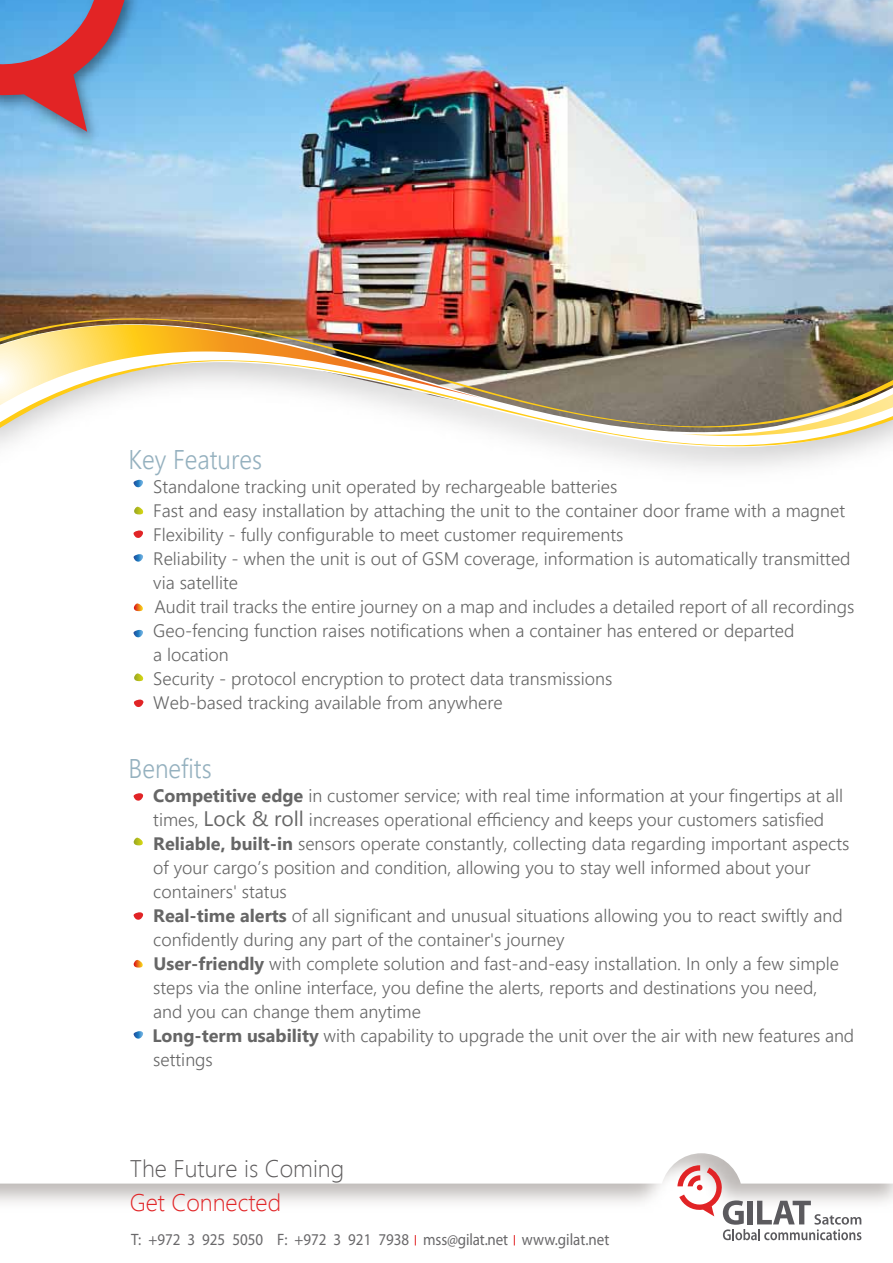
<style>
.page{position:relative;width:893px;height:1263px;background:#fff}
.page>*{position:absolute;margin:0;border:0;box-sizing:border-box;transform-origin:0 0}
.t1{font:300 27px "Segoe UI";color:#95b1bf;scale:.91 1}
.t2{font:300 24px "Segoe UI";color:#5d5b5c}
.t3{font:300 24px "Segoe UI";color:#e12426}
.t4{font:300 18px/24px "Segoe UI";color:#666}
.t5{font:16.5px "Myriad Pro";color:#69686a;scale:.91 1}
.s1{font-weight:700}
.s2{font-weight:400;font-size:21px}
</style>
<div class="page">
<img style="left:0;top:0;width:893px;height:271px">
<img style="left:0;top:271px;width:893px;height:236px">
<img style="left:0;top:292px;width:893px;height:187px">
<svg style="left:0;top:430px;width:893px;height:16px"></svg>
<img style="left:0;top:317px;width:893px;height:113px">
<svg style="left:681px;top:394px;width:212px;height:42px"></svg>
<img style="left:0;top:325px;width:480px;height:80px">
<svg style="left:134px;top:630px;width:9px;height:8px"></svg>
<svg style="left:134px;top:554px;width:9px;height:8px"></svg>
<svg style="left:134px;top:603px;width:9px;height:8px"></svg>
<svg style="left:134px;top:530px;width:9px;height:8px"></svg>
<svg style="left:134px;top:480px;width:9px;height:8px"></svg>
<svg style="left:134px;top:507px;width:9px;height:7px"></svg>
<svg style="left:134px;top:793px;width:9px;height:8px"></svg>
<svg style="left:134px;top:673px;width:9px;height:8px"></svg>
<svg style="left:134px;top:1031px;width:9px;height:8px"></svg>
<svg style="left:134px;top:960px;width:9px;height:7px"></svg>
<svg style="left:134px;top:912px;width:9px;height:8px"></svg>
<svg style="left:134px;top:838px;width:9px;height:7px"></svg>
<svg style="left:134px;top:699px;width:9px;height:8px"></svg>
<svg style="left:0;top:1153px;width:893px;height:92px"></svg>
<img style="left:0;top:0;width:153px;height:165px">
<svg style="left:0;top:0;width:128px;height:132px;background:#907b9c"></svg>
<h1 class="t1" style="left:129px;top:439px;width:148px">Key Features</h1>
<p class="t4" style="left:153px;top:474px;width:702px">Standalone tracking unit operated by rechargeable batteries<br>Fast and easy installation by attaching the unit to the container door frame with a magnet Flexibility - fully configurable to meet customer requirements<br>Reliability - when the unit is out of GSM coverage, information is automatically transmitted via satellite<br>Audit trail tracks the entire journey on a map and includes a detailed report of all recordings Geo-fencing function raises notifications when a container has entered or departed<br>a location<br>Security - protocol encryption to protect data transmissions<br>Web-based tracking available from anywhere</p>
<h1 class="t1" style="left:129px;top:748px;width:93px">Benefits</h1>
<p class="t4" style="left:152px;top:783px;width:703px"><span class="s1">Competitive edge</span> in customer service; with real time information at your fingertips at all times, <span class="s2">Lock &amp; roll</span> increases operational efficiency and keeps your customers satisfied <span class="s1">Reliable, built-in</span> sensors operate constantly, collecting data regarding important aspects of your cargo’s position and condition, allowing you to stay well informed about your containers' status<br><span class="s1">Real-time alerts</span> of all significant and unusual situations allowing you to react swiftly and confidently during any part of the container's journey<br><span class="s1">User-friendly</span> with complete solution and fast-and-easy installation. In only a few simple steps via the online interface, you define the alerts, reports and destinations you need,<br>and you can change them anytime<br><span class="s1">Long-term usability</span> with capability to upgrade the unit over the air with new features and settings</p>
<h2 class="t2" style="left:130px;top:1152px;width:216px">The Future is Coming</h2>
<h2 class="t3" style="left:130px;top:1186px;width:153px">Get Connected</h2>
<p class="t5" style="left:131px;top:1229px;width:527px">T: +972 3 925 5050 F: +972 3 921 7938 mss@gilat.net www.gilat.net</p>
</div>
